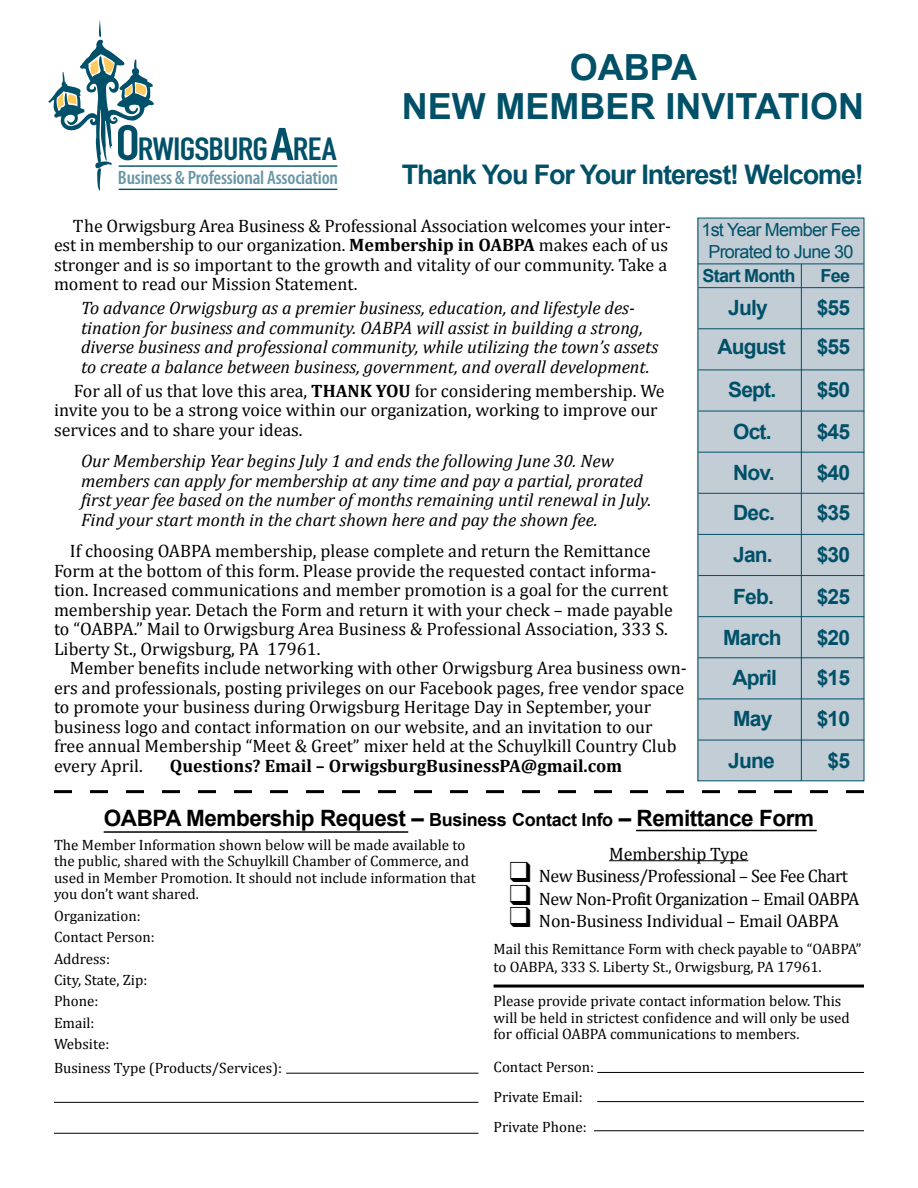
<style>
.page{position:relative;width:918px;height:1188px;background:#fff}
.page>*{position:absolute;margin:0;border:0;box-sizing:border-box;transform-origin:0 0}
.t1{font:700 36px "Arial";color:#005068}
.t2{font:700 31.65px "DIN Condensed";letter-spacing:-.025em;color:#005069;scale:1.16 1}
.t3{font:700 27px "Arial";letter-spacing:-.04em;color:#005068}
.t4{font:700 22.5px "Arial";letter-spacing:-.02em;color:#000}
.t5{font:700 21px "Arial";letter-spacing:-.04em;color:#005068}
.t6{font:600 condensed 19.35px "Myriad Pro";letter-spacing:-.01em;color:rgb(0 80 105/.6)}
.t7{font:18px/19.5px "Cambria";color:#000}
.t8{font:italic 18px/19.5px "Cambria";color:#000}
.t9{font:18px "Cambria";letter-spacing:-.03em;color:#000}
.t10{font:700 18px "Cambria";color:#000}
.t11{font:18px "Arial";letter-spacing:-.04em;color:#005068}
.t12{font:700 18px "Arial";letter-spacing:-.04em;color:#005068}
.t13{font:15px/16.5px "Cambria";color:#000}
.s1{font-size:49.05px}
.s2{font-weight:700}
.s3{font-size:18px}
</style>
<div class="page">
<hr style="left:104px;top:831px;width:304px;height:2px;background:#000">
<hr style="left:636px;top:830px;width:181px;height:1px;background:#000">
<hr style="left:286px;top:1073px;width:192px;height:1px;background:#000">
<hr style="left:54px;top:1102px;width:424px;height:1px;background:#000">
<hr style="left:54px;top:1133px;width:424px;height:1px;background:#000">
<hr style="left:597px;top:1072px;width:267px;height:1px;background:#000">
<hr style="left:597px;top:1101px;width:267px;height:1px;background:#000">
<hr style="left:594px;top:1130px;width:270px;height:1px;background:#000">
<hr style="left:609px;top:860px;width:139px;height:1px;background:#000">
<hr style="left:494px;top:985px;width:370px;height:3px;background:#000">
<svg style="left:54px;top:790px;width:810px;height:3px"></svg>
<svg style="left:48px;top:20px;width:107px;height:171px"></svg>
<hr style="left:119px;top:189px;width:218px;height:1px;background:#005069">
<hr style="left:119px;top:165px;width:218px;height:2px;background:#005069">
<div style="left:698px;top:218px;width:166px;height:563px;background:#c2cdd6"></div>
<hr style="left:698px;top:264px;width:166px;height:1px;background:#005068">
<hr style="left:801px;top:264px;width:1px;height:517px;background:#005068">
<hr style="left:698px;top:287px;width:166px;height:1px;background:#005068">
<hr style="left:698px;top:328px;width:166px;height:1px;background:#005068">
<hr style="left:698px;top:370px;width:166px;height:1px;background:#005068">
<hr style="left:698px;top:411px;width:166px;height:1px;background:#005068">
<hr style="left:698px;top:452px;width:166px;height:1px;background:#005068">
<hr style="left:698px;top:493px;width:166px;height:1px;background:#005068">
<hr style="left:698px;top:534px;width:166px;height:1px;background:#005068">
<hr style="left:698px;top:575px;width:166px;height:1px;background:#005068">
<hr style="left:698px;top:616px;width:166px;height:1px;background:#005068">
<hr style="left:698px;top:657px;width:166px;height:1px;background:#005068">
<hr style="left:698px;top:699px;width:166px;height:1px;background:#005068">
<hr style="left:698px;top:740px;width:166px;height:1px;background:#005068">
<p class="t2" style="left:116px;top:128px;width:192px"><span class="s1">O</span>RWIGSBURG<span class="s1">A</span>REA</p>
<p class="t6" style="left:118px;top:166px;width:222px">Business &amp; Professional Association</p>
<p class="t1" style="left:570px;top:44px;width:129px">OABPA</p>
<p class="t1" style="left:402px;top:83px;width:464px">NEW MEMBER INVITATION</p>
<p class="t3" style="left:402px;top:157px;width:464px">Thank You For Your Interest! Welcome!</p>
<p class="t7" style="left:54px;top:216px;width:619px;text-indent:19px">The Orwigsburg Area Business &amp; Professional Association welcomes your inter&shy;est in membership to our organization. <span class="s2">Membership in OABPA</span> makes each of us stronger and is so important to the growth and vitality of our community. Take a moment to read our Mission Statement.</p>
<p class="t8" style="left:81px;top:298px;width:579px">To advance Orwigsburg as a premier business, education, and lifestyle des&shy;tination for business and community. OABPA will assist in building a strong, diverse business and professional community, while utilizing the town’s assets to create a balance between business, government, and overall development.</p>
<p class="t7" style="left:54px;top:381px;width:612px;text-indent:20px">For all of us that love this area, <span class="s2">THANK YOU</span> for considering membership. We invite you to be a strong voice within our organization, working to improve our services and to share your ideas.</p>
<p class="t8" style="left:81px;top:451px;width:572px">Our Membership Year begins July 1 and ends the following June 30. New members can apply for membership at any time and pay a partial, prorated first year fee based on the number of months remaining until renewal in July.<br>Find your start month in the chart shown here and pay the shown fee.</p>
<p class="t7" style="left:54px;top:541px;width:620px;text-indent:16px">If choosing OABPA membership, please complete and return the Remittance Form at the bottom of this form. Please provide the requested contact informa&shy;tion. Increased communications and member promotion is a goal for the current membership year. Detach the Form and return it with your check – made payable to “OABPA.” Mail to Orwigsburg Area Business &amp; Professional Association, 333 S.<br>Liberty St., Orwigsburg, PA 17961.</p>
<p class="t7" style="left:54px;top:658px;width:634px;text-indent:16px">Member benefits include networking with other Orwigsburg Area business own&shy;ers and professionals, posting privileges on our Facebook pages, free vendor space to promote your business during Orwigsburg Heritage Day in September, your business logo and contact information on our website, and an invitation to our free annual Membership “Meet &amp; Greet” mixer held at the Schuylkill Country Club every April.</p>
<p class="t11" style="left:701px;top:218px;width:161px">1st Year Member Fee</p>
<p class="t11" style="left:708px;top:240px;width:147px">Prorated to June 30</p>
<p class="t12" style="left:703px;top:263px;width:94px">Start Month</p>
<p class="t12" style="left:821px;top:263px;width:31px">Fee</p>
<p class="t5" style="left:728px;top:293px;width:41px">July</p>
<p class="t5" style="left:817px;top:293px;width:35px">$55</p>
<p class="t5" style="left:718px;top:332px;width:70px">August</p>
<p class="t5" style="left:817px;top:332px;width:35px">$55</p>
<p class="t5" style="left:728px;top:376px;width:49px">Sept.</p>
<p class="t5" style="left:817px;top:376px;width:35px">$50</p>
<p class="t5" style="left:733px;top:418px;width:40px">Oct.</p>
<p class="t5" style="left:817px;top:418px;width:35px">$45</p>
<p class="t5" style="left:733px;top:458px;width:43px">Nov.</p>
<p class="t5" style="left:817px;top:458px;width:35px">$40</p>
<p class="t5" style="left:733px;top:499px;width:43px">Dec.</p>
<p class="t5" style="left:817px;top:499px;width:35px">$35</p>
<p class="t5" style="left:733px;top:541px;width:41px">Jan.</p>
<p class="t5" style="left:817px;top:541px;width:35px">$30</p>
<p class="t5" style="left:733px;top:583px;width:42px">Feb.</p>
<p class="t5" style="left:817px;top:583px;width:35px">$25</p>
<p class="t5" style="left:723px;top:623px;width:60px">March</p>
<p class="t5" style="left:817px;top:623px;width:35px">$20</p>
<p class="t5" style="left:733px;top:664px;width:46px">April</p>
<p class="t5" style="left:817px;top:664px;width:35px">$15</p>
<p class="t5" style="left:733px;top:704px;width:41px">May</p>
<p class="t5" style="left:817px;top:704px;width:35px">$10</p>
<p class="t5" style="left:728px;top:746px;width:48px">June</p>
<p class="t5" style="left:828px;top:746px;width:24px">$5</p>
<p class="t10" style="left:170px;top:753px;width:454px">Questions? Email – OrwigsburgBusinessPA@gmail.com</p>
<p class="t4" style="left:104px;top:803px;width:712px">OABPA Membership Request – <span class="s3">Business Contact Info</span> – Remittance Form</p>
<p class="t13" style="left:54px;top:836px;width:423px">The Member Information shown below will be made available to the public, shared with the Schuylkill Chamber of Commerce, and used in Member Promotion. It should not include information that you don’t want shared.</p>
<p class="t13" style="left:54px;top:907px;width:88px">Organization:</p>
<p class="t13" style="left:54px;top:929px;width:102px">Contact Person:</p>
<p class="t13" style="left:54px;top:950px;width:58px">Address:</p>
<p class="t13" style="left:54px;top:972px;width:95px">City, State, Zip:</p>
<p class="t13" style="left:54px;top:993px;width:46px">Phone:</p>
<p class="t13" style="left:54px;top:1015px;width:42px">Email:</p>
<p class="t13" style="left:54px;top:1036px;width:57px">Website:</p>
<p class="t13" style="left:54px;top:1060px;width:230px">Business Type (Products/Services):</p>
<p class="t7" style="left:609px;top:844px;width:141px">Membership Type</p>
<p class="t9" style="left:509px;top:865px;width:340px">❑ New Business/Professional – See Fee Chart</p>
<p class="t9" style="left:509px;top:888px;width:351px">❑ New Non-Profit Organization – Email OABPA</p>
<p class="t7" style="left:509px;top:911px;width:331px">❑ Non-Business Individual – Email OABPA</p>
<p class="t13" style="left:494px;top:940px;width:369px;line-height:18px">Mail this Remittance Form with check payable to “OABPA” to OABPA, 333 S. Liberty St., Orwigsburg, PA 17961.</p>
<p class="t13" style="left:494px;top:993px;width:358px">Please provide private contact information below. This will be held in strictest confidence and will only be used for official OABPA communications to members.</p>
<p class="t13" style="left:494px;top:1059px;width:102px">Contact Person:</p>
<p class="t13" style="left:494px;top:1089px;width:91px">Private Email:</p>
<p class="t13" style="left:494px;top:1119px;width:95px">Private Phone:</p>
</div>
